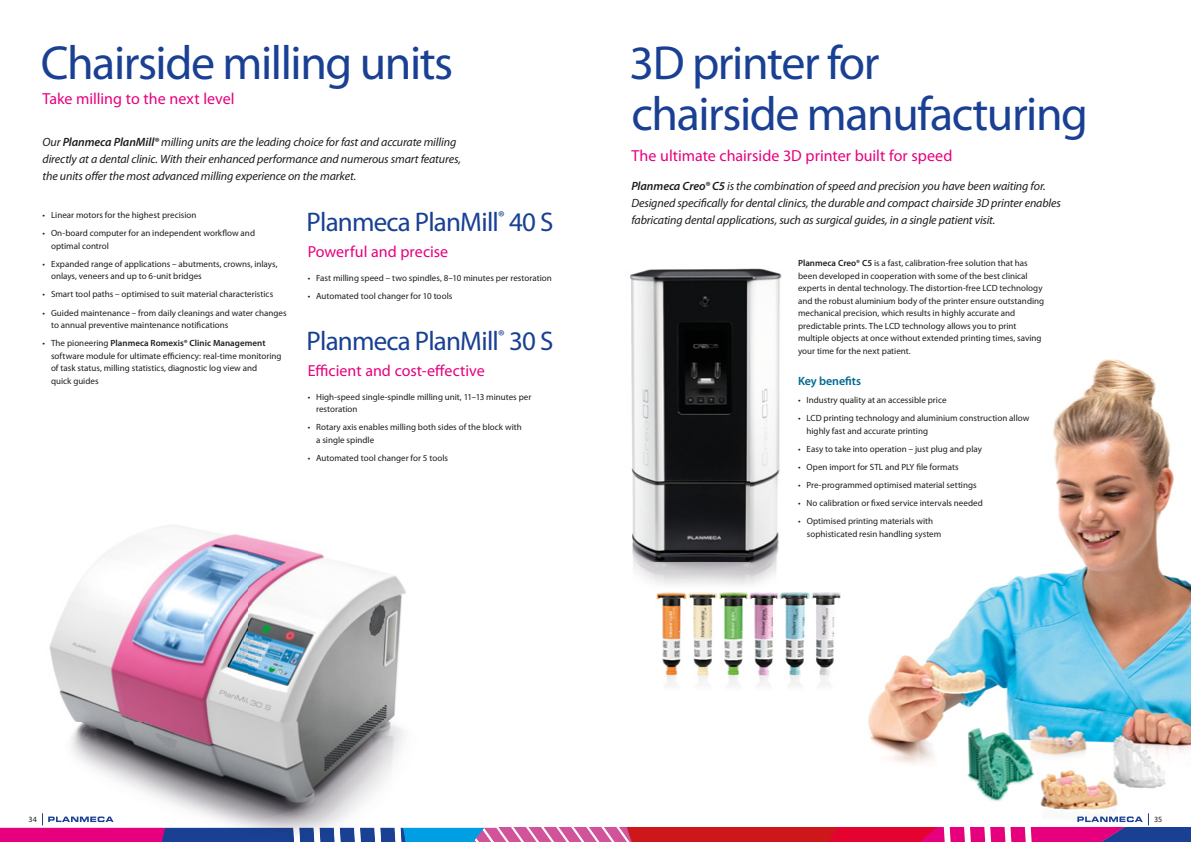
<style>
.page{position:relative;width:1191px;height:842px;background:#fff}
.page>*{position:absolute;margin:0;border:0;box-sizing:border-box;transform-origin:0 0}
.t1{font:48px/51px "Myriad Pro";letter-spacing:-.03em;color:#194093}
.t2{font:27px "Myriad Pro";letter-spacing:-.03em;color:#194093}
.t3{font:16px "Myriad Pro";color:#e6007e}
.t4{font:italic 12px/17px "Myriad Pro";letter-spacing:-.01em;color:#1d1d1b}
.t5{font:600 12px "Myriad Pro";letter-spacing:-.005em;color:#006891}
.t6{font:9px/12.5px "Myriad Pro";color:#1d1d1b}
.t7{font:8px "Myriad Pro";color:#1d1d1b}
.s1{font-weight:600}
</style>
<div class="page">
<img style="left:868px;top:359px;width:323px;height:454px">
<img style="left:49px;top:525px;width:357px;height:288px">
<img style="left:630px;top:268px;width:152px;height:317px">
<svg style="left:0;top:813px;width:1191px;height:29px"></svg>
<img style="left:720px;top:592px;width:56px;height:94px">
<img style="left:656px;top:598px;width:64px;height:87px">
<img style="left:656px;top:592px;width:59px;height:6px">
<img style="left:746px;top:598px;width:5px;height:88px">
<svg style="left:746px;top:592px;width:5px;height:6px"></svg>
<img style="left:776px;top:598px;width:64px;height:88px">
<img style="left:782px;top:592px;width:59px;height:6px">
<svg style="left:715px;top:593px;width:5px;height:5px"></svg>
<img style="left:684px;top:598px;width:6px;height:87px">
<svg style="left:684px;top:592px;width:6px;height:6px"></svg>
<svg style="left:776px;top:593px;width:6px;height:5px"></svg>
<img style="left:807px;top:598px;width:5px;height:88px">
<svg style="left:807px;top:592px;width:5px;height:6px"></svg>
<h1 class="t1" style="left:41px;top:41px;width:414px">Chairside milling units</h1>
<h3 class="t3" style="left:43px;top:93px;width:194px">Take milling to the next level</h3>
<p class="t4" style="left:43px;top:134px;width:420px">Our <span class="s1">Planmeca PlanMill®</span> milling units are the leading choice for fast and accurate milling directly at a dental clinic. With their enhanced performance and numerous smart features, the units offer the most advanced milling experience on the market.</p>
<p class="t6" style="left:43px;top:209px;width:155px">• Linear motors for the highest precision</p>
<p class="t6" style="left:51px;top:228px;width:205px;text-indent:-9px">• On-board computer for an independent workflow and optimal control</p>
<p class="t6" style="left:51px;top:258px;width:228px;text-indent:-9px">• Expanded range of applications – abutments, crowns, inlays, onlays, veneers and up to 6-unit bridges</p>
<p class="t6" style="left:43px;top:289px;width:232px">• Smart tool paths – optimised to suit material characteristics</p>
<p class="t6" style="left:51px;top:307px;width:237px;text-indent:-9px">• Guided maintenance – from daily cleanings and water changes to annual preventive maintenance notifications</p>
<p class="t6" style="left:51px;top:338px;width:232px;text-indent:-9px">• The pioneering <span class="s1">Planmeca Romexis® Clinic Management </span>software module for ultimate efficiency: real-time monitoring of task status, milling statistics, diagnostic log view and<br>quick guides</p>
<h2 class="t2" style="left:307px;top:212px;width:248px">Planmeca PlanMill<sup>®</sup> 40 S</h2>
<h3 class="t3" style="left:308px;top:246px;width:142px">Powerful and precise</h3>
<p class="t6" style="left:308px;top:272px;width:246px">• Fast milling speed – two spindles, 8–10 minutes per restoration</p>
<p class="t6" style="left:308px;top:291px;width:146px">• Automated tool changer for 10 tools</p>
<h2 class="t2" style="left:307px;top:331px;width:248px">Planmeca PlanMill<sup>®</sup> 30 S</h2>
<h3 class="t3" style="left:308px;top:364px;width:179px">Efficient and cost-effective</h3>
<p class="t6" style="left:316px;top:391px;width:217px;text-indent:-9px">• High-speed single-spindle milling unit, 11–13 minutes per restoration</p>
<p class="t6" style="left:316px;top:422px;width:207px;text-indent:-9px">• Rotary axis enables milling both sides of the block with a single spindle</p>
<p class="t6" style="left:308px;top:452px;width:142px">• Automated tool changer for 5 tools</p>
<h1 class="t1" style="left:629px;top:41px;width:460px">3D printer for<br>chairside manufacturing</h1>
<h3 class="t3" style="left:631px;top:149px;width:322px">The ultimate chairside 3D printer built for speed</h3>
<p class="t4" style="left:631px;top:179px;width:431px"><span class="s1">Planmeca Creo® C5</span> is the combination of speed and precision you have been waiting for.<br>Designed specifically for dental clinics, the durable and compact chairside 3D printer enables fabricating dental applications, such as surgical guides, in a single patient visit.</p>
<p class="t6" style="left:798px;top:258px;width:248px"><span class="s1">Planmeca Creo® C5</span> is a fast, calibration-free solution that has been developed in cooperation with some of the best clinical experts in dental technology. The distortion-free LCD technology and the robust aluminium body of the printer ensure outstanding mechanical precision, which results in highly accurate and predictable prints. The LCD technology allows you to print multiple objects at once without extended printing times, saving your time for the next patient.</p>
<h3 class="t5" style="left:798px;top:376px;width:65px">Key benefits</h3>
<p class="t6" style="left:798px;top:394px;width:150px">• Industry quality at an accessible price</p>
<p class="t6" style="left:806px;top:412px;width:224px;text-indent:-9px">• LCD printing technology and aluminium construction allow highly fast and accurate printing</p>
<p class="t6" style="left:798px;top:443px;width:185px">• Easy to take into operation – just plug and play</p>
<p class="t6" style="left:798px;top:461px;width:162px">• Open import for STL and PLY file formats</p>
<p class="t6" style="left:798px;top:479px;width:180px">• Pre-programmed optimised material settings</p>
<p class="t6" style="left:798px;top:498px;width:186px">• No calibration or fixed service intervals needed</p>
<p class="t6" style="left:807px;top:515px;width:136px;text-indent:-9px">• Optimised printing materials with sophisticated resin handling system</p>
<p class="t7" style="left:29px;top:816px;width:10px">34</p>
<p class="t7" style="left:1154px;top:816px;width:10px">35</p>
</div>
